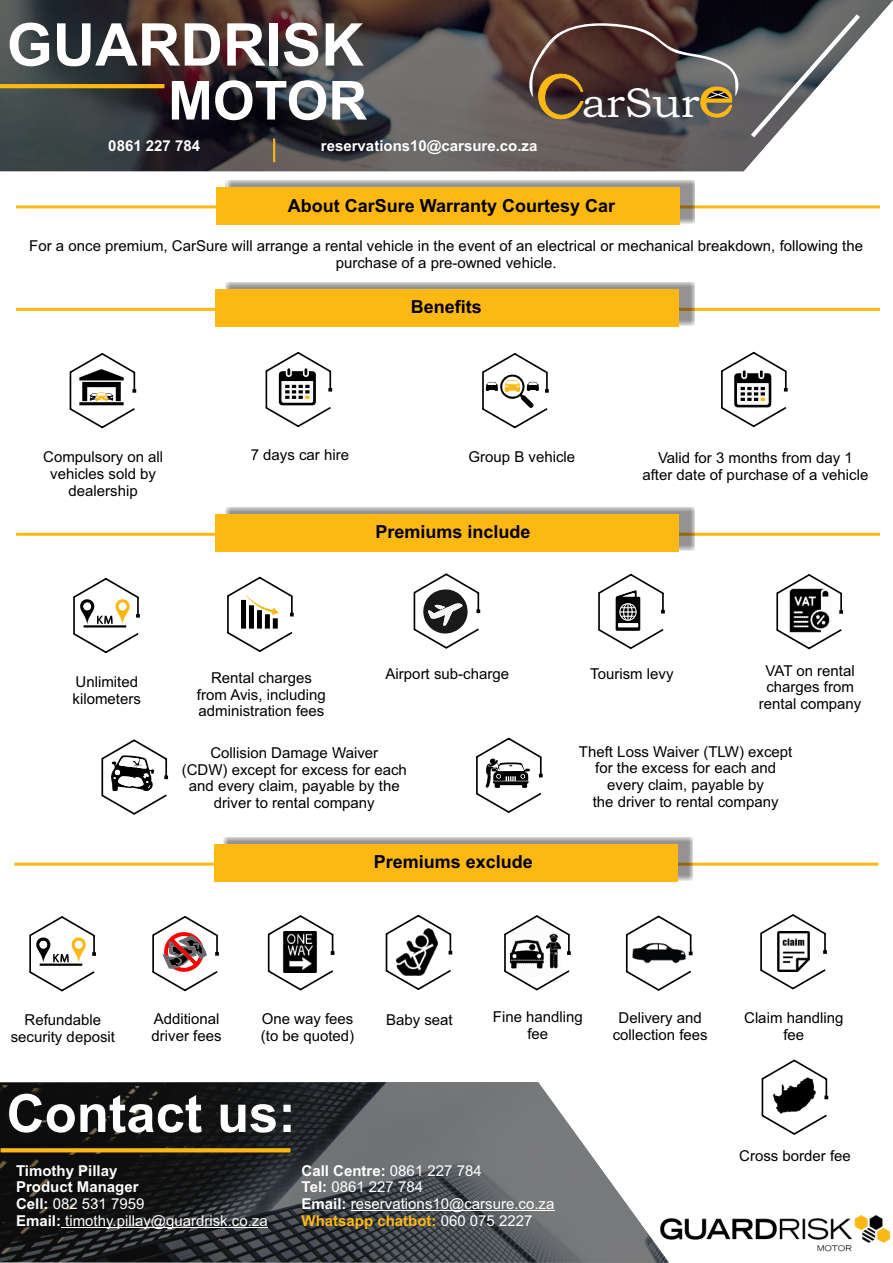
<style>
.page{position:relative;width:893px;height:1263px;background:#fff}
.page>*{position:absolute;margin:0;border:0;box-sizing:border-box;transform-origin:0 0}
.t1{font:700 58.95px "Arial";color:#fff}
.t2{font:700 53.7px "Arial";color:#fff}
.t3{font:700 52.5px "Arial";color:#fff}
.t4{font:41.85px "Bookman Old Style";color:#fff}
.t5{font:700 18px "Arial";color:#000}
.t6{font:15px/16.8px "Arial";color:#000;text-align:center}
.t7{font:15px/16.8px "Arial";color:#fff}
.t8{font:700 15px "Arial";color:#fff}
.s1{font-weight:700}
.s2{font-weight:700;color:#fdb813}
</style>
<div class="page">
<img style="left:0;top:0;width:893px;height:171px">
<hr style="left:0;top:84px;width:164px;height:4px;background:#fdb813">
<hr style="left:273px;top:138px;width:2px;height:24px;background:#fdb813">
<hr style="left:16px;top:205px;width:301px;height:3px;background:#fdb813">
<hr style="left:580px;top:205px;width:300px;height:3px;background:#fdb813">
<div style="left:225px;top:180px;width:470px;height:43px;background:#231f20;opacity:.49"></div>
<div style="left:216px;top:187px;width:463px;height:37px;background:#fdb813"></div>
<hr style="left:16px;top:308px;width:301px;height:3px;background:#fdb813">
<hr style="left:580px;top:308px;width:300px;height:3px;background:#fdb813">
<div style="left:225px;top:283px;width:469px;height:43px;background:#231f20;opacity:.49"></div>
<div style="left:215px;top:289px;width:464px;height:38px;background:#fdb813"></div>
<svg style="left:520px;top:10px;width:344px;height:132px;background:#6b615d"></svg>
<img style="left:669px;top:1214px;width:222px;height:38px">
<img style="left:0;top:1082px;width:669px;height:181px">
<svg style="left:1px;top:1148px;width:290px;height:4px"></svg>
<hr style="left:65px;top:1227px;width:203px;height:1px;background:#fff">
<hr style="left:351px;top:1210px;width:203px;height:1px;background:#fff">
<hr style="left:14px;top:863px;width:301px;height:3px;background:#fdb813">
<hr style="left:578px;top:863px;width:300px;height:3px;background:#fdb813">
<div style="left:223px;top:837px;width:470px;height:44px;background:#231f20;opacity:.49"></div>
<div style="left:214px;top:844px;width:463px;height:37px;background:#fdb813"></div>
<svg style="left:268px;top:915px;width:66px;height:75px"></svg>
<svg style="left:626px;top:915px;width:66px;height:76px"></svg>
<svg style="left:504px;top:915px;width:67px;height:75px"></svg>
<svg style="left:760px;top:914px;width:67px;height:75px"></svg>
<svg style="left:386px;top:915px;width:66px;height:75px"></svg>
<svg style="left:29px;top:916px;width:67px;height:75px"></svg>
<svg style="left:762px;top:1059px;width:66px;height:76px"></svg>
<svg style="left:152px;top:916px;width:67px;height:75px"></svg>
<img style="left:279px;top:931px;width:41px;height:41px">
<img style="left:630px;top:940px;width:57px;height:26px">
<img style="left:392px;top:926px;width:51px;height:51px">
<img style="left:511px;top:926px;width:50px;height:50px">
<img style="left:777px;top:931px;width:32px;height:41px">
<img style="left:771px;top:1072px;width:45px;height:46px">
<hr style="left:16px;top:533px;width:301px;height:3px;background:#fdb813">
<hr style="left:580px;top:533px;width:300px;height:3px;background:#fdb813">
<div style="left:225px;top:507px;width:469px;height:44px;background:#231f20;opacity:.49"></div>
<div style="left:215px;top:514px;width:464px;height:38px;background:#fdb813"></div>
<svg style="left:598px;top:574px;width:67px;height:75px"></svg>
<svg style="left:776px;top:574px;width:67px;height:75px"></svg>
<svg style="left:73px;top:578px;width:67px;height:75px"></svg>
<svg style="left:227px;top:577px;width:67px;height:75px"></svg>
<div style="left:265px;top:614px;width:5px;height:15px;background:#000"></div>
<div style="left:273px;top:618px;width:5px;height:11px;background:#000"></div>
<svg style="left:101px;top:739px;width:67px;height:76px"></svg>
<svg style="left:476px;top:738px;width:67px;height:75px"></svg>
<svg style="left:414px;top:573px;width:66px;height:76px"></svg>
<img style="left:603px;top:586px;width:49px;height:49px">
<img style="left:787px;top:588px;width:44px;height:45px">
<svg style="left:70px;top:353px;width:66px;height:75px"></svg>
<svg style="left:266px;top:352px;width:66px;height:75px"></svg>
<svg style="left:482px;top:353px;width:67px;height:75px"></svg>
<svg style="left:721px;top:352px;width:67px;height:75px"></svg>
<h1 class="t1" style="left:7px;top:23px;width:358px">GUARDRISK</h1>
<h2 class="t2" style="left:168px;top:80px;width:201px">MOTOR</h2>
<p class="t8" style="left:108px;top:141px;width:93px">0861 227 784</p>
<p class="t8" style="left:321px;top:141px;width:218px">reservations10@carsure.co.za</p>
<h3 class="t4" style="left:582px;top:87px;width:119px">arSur</h3>
<p class="t5" style="left:288px;top:199px;width:329px">About CarSure Warranty Courtesy Car</p>
<p class="t6" style="left:29px;top:239px;width:835px">For a once premium, CarSure will arrange a rental vehicle in the event of an electrical or mechanical breakdown, following the purchase of a pre-owned vehicle.</p>
<p class="t5" style="left:411px;top:300px;width:73px">Benefits</p>
<p class="t6" style="left:43px;top:450px;width:122px">Compulsory on all vehicles sold by dealership</p>
<p class="t6" style="left:251px;top:447px;width:100px">7 days car hire</p>
<p class="t6" style="left:468px;top:449px;width:108px">Group B vehicle</p>
<p class="t6" style="left:642px;top:451px;width:227px">Valid for 3 months from day 1 after date of purchase of a vehicle</p>
<p class="t5" style="left:375px;top:525px;width:157px">Premiums include</p>
<p class="t6" style="left:590px;top:667px;width:85px">Tourism levy</p>
<p class="t6" style="left:759px;top:663px;width:104px">VAT on rental charges from rental company</p>
<p class="t6" style="left:386px;top:667px;width:125px">Airport sub-charge</p>
<p class="t6" style="left:73px;top:675px;width:70px;text-align:left">Unlimited kilometers</p>
<p class="t6" style="left:197px;top:670px;width:130px">Rental charges from Avis, including administration fees</p>
<p class="t6" style="left:182px;top:745px;width:227px">Collision Damage Waiver<br>(CDW) except for excess for each and every claim, payable by the driver to rental company</p>
<p class="t6" style="left:579px;top:744px;width:215px">Theft Loss Waiver (TLW) except for the excess for each and every claim, payable by<br>the driver to rental company</p>
<p class="t5" style="left:374px;top:855px;width:161px">Premiums exclude</p>
<p class="t6" style="left:493px;top:1010px;width:92px">Fine handling fee</p>
<p class="t6" style="left:744px;top:1010px;width:101px">Claim handling fee</p>
<p class="t6" style="left:11px;top:1013px;width:106px">Refundable security deposit</p>
<p class="t6" style="left:152px;top:1012px;width:72px;text-align:left">Additional driver fees</p>
<p class="t6" style="left:261px;top:1011px;width:95px;text-align:left">One way fees (to be quoted)</p>
<p class="t6" style="left:613px;top:1010px;width:97px">Delivery and collection fees</p>
<p class="t6" style="left:386px;top:1012px;width:68px">Baby seat</p>
<h3 class="t3" style="left:7px;top:1094px;width:291px">Contact us:</h3>
<p class="t7" style="left:16px;top:1163px;width:253px"><span class="s1">Timothy Pillay<br>Product Manager<br>Cell:</span> 082 531 7959<br><span class="s1">Email:</span> timothy.pillay@guardrisk.co.za</p>
<p class="t7" style="left:302px;top:1163px;width:254px"><span class="s1">Call Centre:</span> 0861 227 784<br><span class="s1">Tel:</span> 0861 227 784<br><span class="s1">Email:</span> reservations10@carsure.co.za<br><span class="s2">Whatsapp chatbot:</span> 060 075 2227</p>
<p class="t6" style="left:739px;top:1149px;width:113px">Cross border fee</p>
</div>
